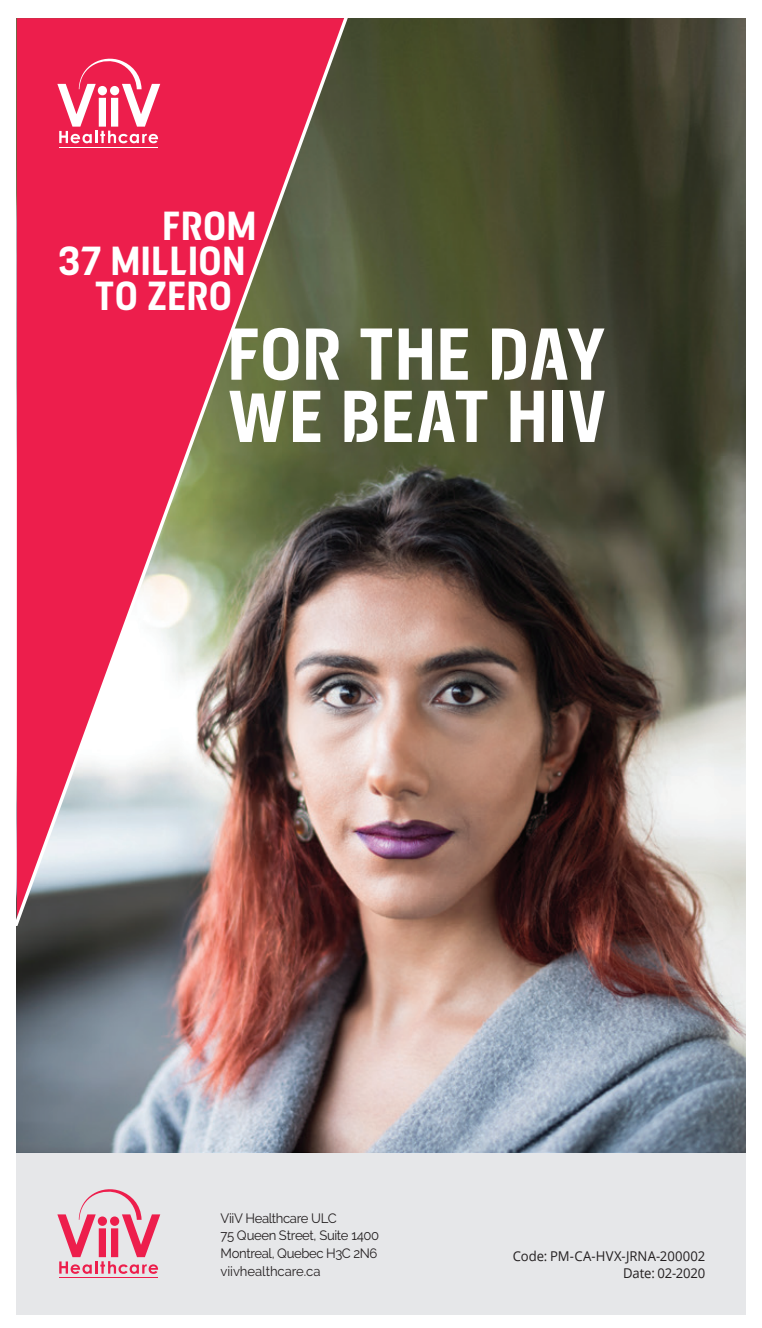
<style>
.page{position:relative;width:762px;height:1328px;background:#fff}
.page>*{position:absolute;margin:0;border:0;box-sizing:border-box;transform-origin:0 0}
.t1{font:700 77.85px/62.3px "Breakthrough";color:#fff}
.t2{font:700 43.2px "Breakthrough";letter-spacing:.005em;color:#fff}
.t3{font:13.5px/17.6px "Raleway";letter-spacing:-.03em;color:#231f20}
.t4{font:13.5px/17.6px "Open Sans";letter-spacing:-.005em;color:#231f20;text-align:right}
</style>
<div class="page">
<div style="left:17px;top:1152px;width:729px;height:162px;background:#e6e7e9"></div>
<img style="left:17px;top:18px;width:729px;height:1134px">
<img style="left:17px;top:18px;width:336px;height:907px">
<hr style="left:59px;top:1277px;width:99px;height:1px;background:#ed1e4c">
<svg style="left:57px;top:1189px;width:103px;height:84px"></svg>
<hr style="left:59px;top:147px;width:99px;height:1px;background:#fff">
<svg style="left:57px;top:59px;width:103px;height:84px"></svg>
<h2 class="t2" style="left:162px;top:198px;width:96px">FROM</h2>
<h2 class="t2" style="left:58px;top:233px;width:189px">37 MILLION</h2>
<h2 class="t2" style="left:95px;top:268px;width:139px">TO ZERO</h2>
<h1 class="t1" style="left:227px;top:322px;width:381px">FOR THE DAY<br>WE BEAT HIV</h1>
<p class="t3" style="left:221px;top:1209px;width:160px">ViiV Healthcare ULC<br>75 Queen Street, Suite 1400<br>Montreal, Quebec H3C 2N6 viivhealthcare.ca</p>
<p class="t4" style="left:513px;top:1246px;width:194px">Code: PM-CA-HVX-JRNA-200002<br>Date: 02-2020</p>
</div>
